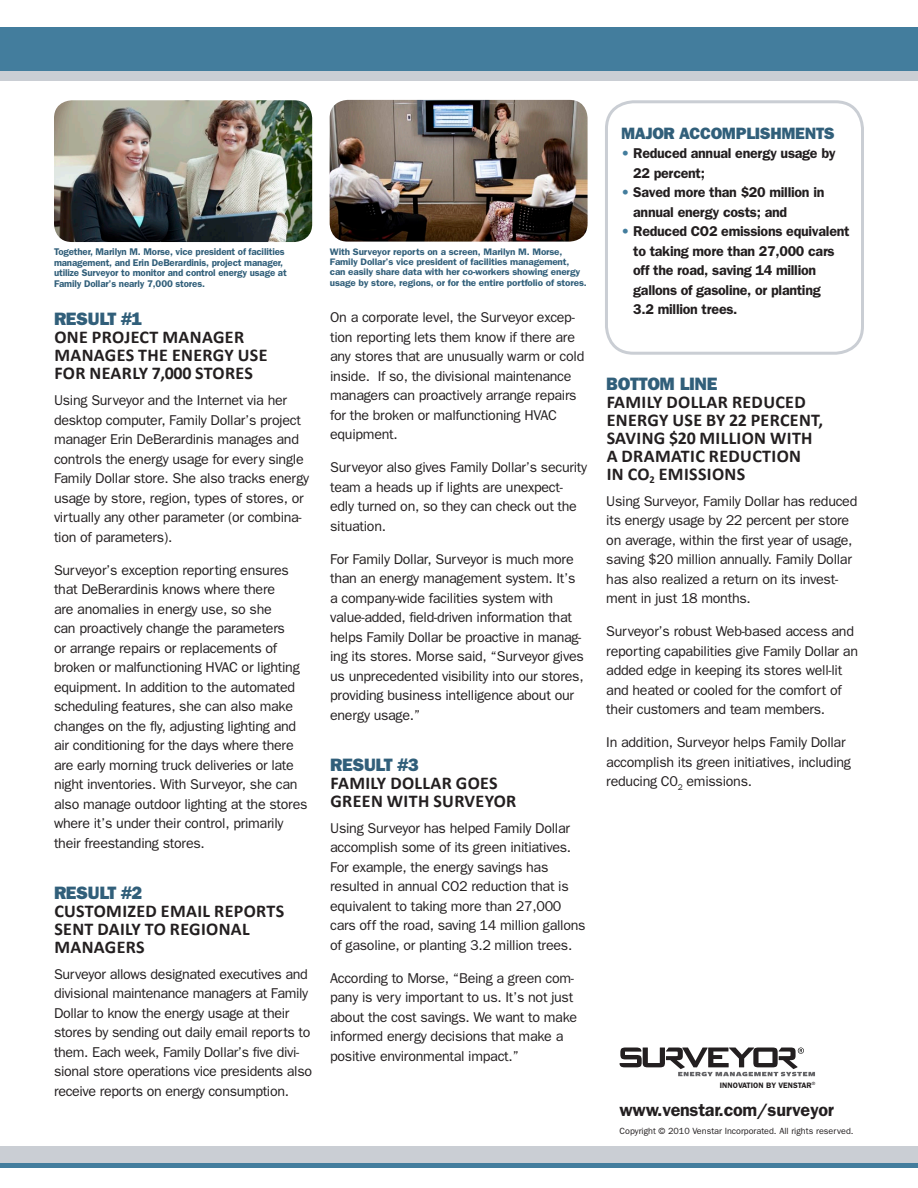
<style>
.page{position:relative;width:918px;height:1188px;background:#fff}
.page>*{position:absolute;margin:0;border:0;box-sizing:border-box;transform-origin:0 0}
.Subheader_group{font:700 18px/18px "Calibri";letter-spacing:.02em;color:#231f20}
.Header_for_subhead{font:800 18px "Franklin Gothic";letter-spacing:-.02em;color:#315f7a}
.t1{font:600 18px "Franklin Gothic";letter-spacing:-.015em;color:#231f20}
.Header_for_subhead-2{font:800 16.5px "Franklin Gothic";letter-spacing:-.02em;color:#315f7a}
.body_copy{font:14.25px/19.5px "Franklin Gothic";letter-spacing:-.02em;color:#231f20}
.body_copy-2{font:600 14.25px/19.5px "Franklin Gothic";letter-spacing:-.02em;color:#231f20}
.t2{font:600 9.75px/10.5px "Franklin Gothic";letter-spacing:-.015em;color:#315f7a}
.t3{font:600 9.45px/10.2px "Franklin Gothic";letter-spacing:-.015em;color:#315f7a;scale:1.05 1}
.t4{font:9px "Franklin Gothic";color:#231f20}
.t5{font:600 7.8px "Franklin Gothic";letter-spacing:.005em;color:#231f20}
.s1{color:#437d9d}
</style>
<div class="page">
<div style="left:0;top:41px;width:918px;height:40px;background:#caced4"></div>
<div style="left:0;top:1158px;width:918px;height:10px;background:#437d9d"></div>
<div style="left:605px;top:100px;width:259px;height:255px;border:3px solid #caced4;border-radius:27px"></div>
<div style="left:0;top:27px;width:918px;height:44px;background:#437d9d"></div>
<div style="left:0;top:1146px;width:918px;height:17px;background:#caced4"></div>
<svg style="left:620px;top:1048px;width:195px;height:28px"></svg>
<img style="left:54px;top:100px;width:258px;height:142px">
<img style="left:330px;top:100px;width:258px;height:142px">
<p class="t2" style="left:54px;top:246px;width:234px">Together, Marilyn M. Morse, vice president of facilities management, and Erin DeBerardinis, project manager, utilize Surveyor to monitor and control energy usage at Family Dollar’s nearly 7,000 stores.</p>
<p class="Header_for_subhead" style="left:54px;top:308px;width:90px">RESULT #1</p>
<p class="Subheader_group" style="left:54px;top:327px;width:215px">ONE PROJECT MANAGER<br>MANAGES THE ENERGY USE<br>FOR NEARLY 7,000 STORES</p>
<p class="body_copy" style="left:54px;top:390px;width:257px">Using Surveyor and the Internet via her desktop computer, Family Dollar’s project manager Erin DeBerardinis manages and controls the energy usage for every single Family Dollar store. She also tracks energy usage by store, region, types of stores, or virtually any other parameter (or combina&shy;tion of parameters).</p>
<p class="body_copy" style="left:54px;top:560px;width:255px">Surveyor’s exception reporting ensures that DeBerardinis knows where there<br>are anomalies in energy use, so she<br>can proactively change the parameters<br>or arrange repairs or replacements of broken or malfunctioning HVAC or lighting equipment. In addition to the automated scheduling features, she can also make changes on the fly, adjusting lighting and air conditioning for the days where there are early morning truck deliveries or late night inventories. With Surveyor, she can also manage outdoor lighting at the stores where it’s under their control, primarily their freestanding stores.</p>
<p class="Header_for_subhead" style="left:54px;top:882px;width:90px">RESULT #2</p>
<p class="Subheader_group" style="left:54px;top:901px;width:231px">CUSTOMIZED EMAIL REPORTS<br>SENT DAILY TO REGIONAL<br>MANAGERS</p>
<p class="body_copy" style="left:54px;top:964px;width:260px">Surveyor allows designated executives and divisional maintenance managers at Family Dollar to know the energy usage at their stores by sending out daily email reports to them. Each week, Family Dollar’s five divi&shy;sional store operations vice presidents also receive reports on energy consumption.</p>
<p class="t3" style="left:330px;top:246px;width:246px">With Surveyor reports on a screen, Marilyn M. Morse, Family Dollar’s vice president of facilities management, can easily share data with her co-workers showing energy usage by store, regions, or for the entire portfolio of stores.</p>
<p class="body_copy" style="left:330px;top:307px;width:256px">On a corporate level, the Surveyor excep&shy;tion reporting lets them know if there are any stores that are unusually warm or cold inside. If so, the divisional maintenance managers can proactively arrange repairs for the broken or malfunctioning HVAC equipment.</p>
<p class="body_copy" style="left:330px;top:457px;width:258px">Surveyor also gives Family Dollar’s security team a heads up if lights are unexpect&shy;edly turned on, so they can check out the situation.</p>
<p class="body_copy" style="left:330px;top:549px;width:255px">For Family Dollar, Surveyor is much more than an energy management system. It’s a company-wide facilities system with value-added, field-driven information that helps Family Dollar be proactive in manag&shy;ing its stores. Morse said, “Surveyor gives us unprecedented visibility into our stores, providing business intelligence about our energy usage.”</p>
<p class="Header_for_subhead" style="left:330px;top:754px;width:90px">RESULT #3</p>
<p class="Subheader_group" style="left:331px;top:773px;width:187px">FAMILY DOLLAR GOES<br>GREEN WITH SURVEYOR</p>
<p class="body_copy" style="left:330px;top:818px;width:257px">Using Surveyor has helped Family Dollar accomplish some of its green initiatives.<br>For example, the energy savings has resulted in annual CO2 reduction that is equivalent to taking more than 27,000 cars off the road, saving 14 million gallons of gasoline, or planting 3.2 million trees.</p>
<p class="body_copy" style="left:330px;top:968px;width:249px">According to Morse, “Being a green com&shy;pany is very important to us. It’s not just about the cost savings. We want to make informed energy decisions that make a positive environmental impact.”</p>
<p class="Header_for_subhead-2" style="left:621px;top:123px;width:215px">MAJOR ACCOMPLISHMENTS</p>
<p class="body_copy-2" style="left:633px;top:143px;width:204px;text-indent:-12px"><span class="s1">•</span> Reduced annual energy usage by<br>22 percent;</p>
<p class="body_copy-2" style="left:633px;top:182px;width:193px;text-indent:-12px"><span class="s1">•</span> Saved more than $20 million in annual energy costs; and</p>
<p class="body_copy-2" style="left:633px;top:221px;width:218px;text-indent:-12px"><span class="s1">•</span> Reduced CO2 emissions equivalent to taking more than 27,000 cars off the road, saving 14 million gallons of gasoline, or planting<br>3.2 million trees.</p>
<p class="Header_for_subhead" style="left:606px;top:373px;width:113px">BOTTOM LINE</p>
<p class="Subheader_group" style="left:607px;top:392px;width:218px">FAMILY DOLLAR REDUCED<br>ENERGY USE BY 22 PERCENT,<br>SAVING $20 MILLION WITH<br>A DRAMATIC REDUCTION<br>IN CO<sub>2</sub> EMISSIONS</p>
<p class="body_copy" style="left:606px;top:491px;width:253px">Using Surveyor, Family Dollar has reduced its energy usage by 22 percent per store on average, within the first year of usage, saving $20 million annually. Family Dollar has also realized a return on its invest&shy;ment in just 18 months.</p>
<p class="body_copy" style="left:606px;top:621px;width:253px">Surveyor’s robust Web-based access and reporting capabilities give Family Dollar an added edge in keeping its stores well-lit and heated or cooled for the comfort of their customers and team members.</p>
<p class="body_copy" style="left:606px;top:732px;width:246px">In addition, Surveyor helps Family Dollar accomplish its green initiatives, including reducing C0<sub>2</sub> emissions.</p>
<p class="t5" style="left:720px;top:1081px;width:97px">INNOVATION BY VENSTAR<sup>®</sup></p>
<p class="t1" style="left:620px;top:1100px;width:216px">www.venstar.com/surveyor</p>
<p class="t4" style="left:620px;top:1126px;width:236px">Copyright © 2010 Venstar Incorporated. All rights reserved.</p>
</div>
